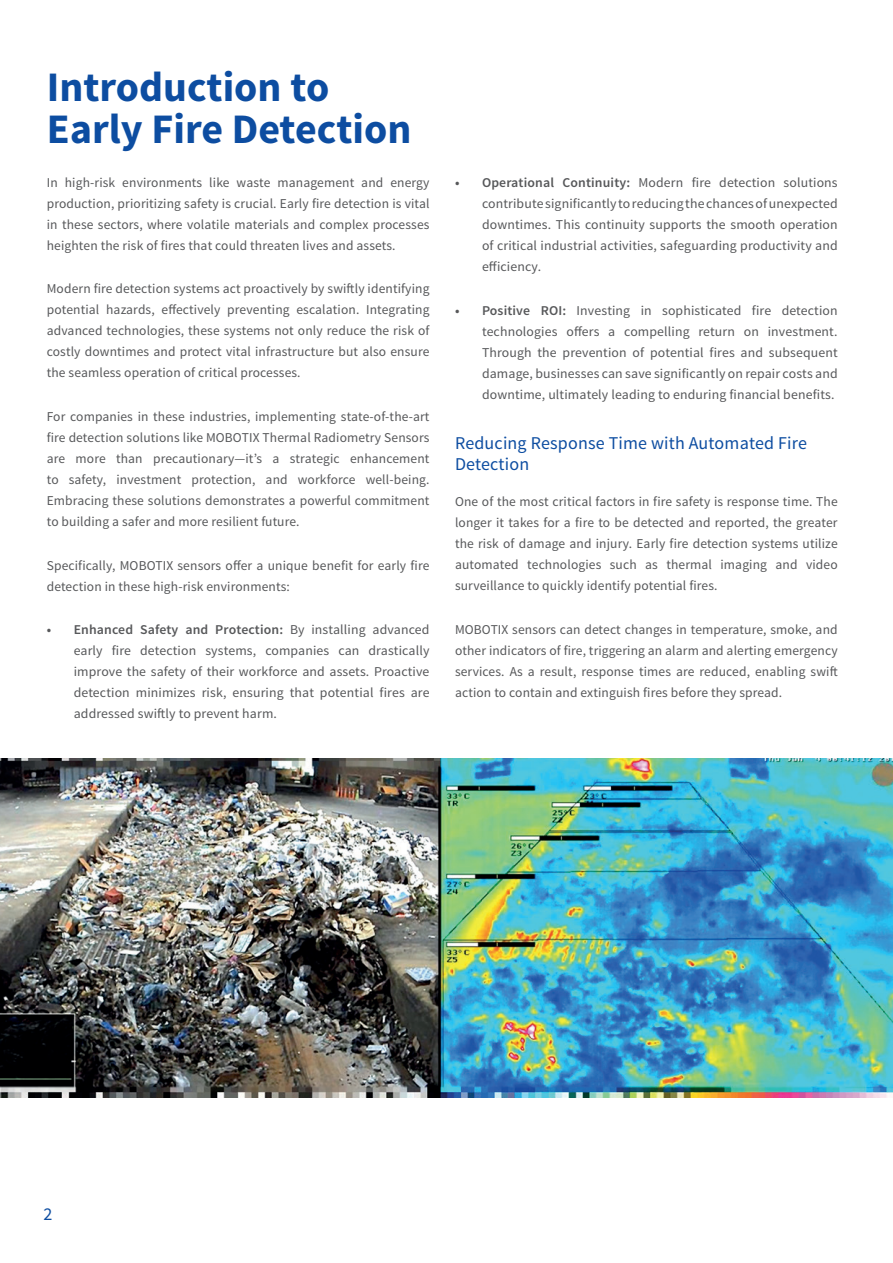
<style>
.page{position:relative;width:893px;height:1263px;background:#fff}
.page>*{position:absolute;margin:0;border:0;box-sizing:border-box;transform-origin:0 0}
.t1{font:700 42px/42px "Source Sans Pro";color:#0d4da1}
.t2{font:18px/21px "Source Sans Pro";letter-spacing:.01em;color:#0d4da1}
.t3{font:13.5px/21px "Source Sans Pro";letter-spacing:.01em;color:#57585a;text-align:justify}
.s1{font-weight:600}
</style>
<div class="page">
<img style="left:0;top:758px;width:893px;height:340px">
<h1 class="t1" style="left:47px;top:67px;width:366px">Introduction to<br>Early Fire Detection</h1>
<p class="t3" style="left:47px;top:172px;width:384px">In high-risk environments like waste management and energy production, prioritizing safety is crucial. Early fire detection is vital in these sectors, where volatile materials and complex processes heighten the risk of fires that could threaten lives and assets.</p>
<p class="t3" style="left:47px;top:279px;width:384px">Modern fire detection systems act proactively by swiftly identifying potential hazards, effectively preventing escalation. Integrating advanced technologies, these systems not only reduce the risk of costly downtimes and protect vital infrastructure but also ensure the seamless operation of critical processes.</p>
<p class="t3" style="left:47px;top:406px;width:384px">For companies in these industries, implementing state-of-the-art fire detection solutions like MOBOTIX Thermal Radiometry Sensors are more than precautionary—it’s a strategic enhancement to safety, investment protection, and workforce well-being.<br>Embracing these solutions demonstrates a powerful commitment to building a safer and more resilient future.</p>
<p class="t3" style="left:47px;top:555px;width:384px">Specifically, MOBOTIX sensors offer a unique benefit for early fire detection in these high-risk environments:</p>
<p class="t3" style="left:74px;top:619px;width:357px;text-indent:-27px"><span class="s1">• Enhanced Safety and Protection:</span> By installing advanced early fire detection systems, companies can drastically improve the safety of their workforce and assets. Proactive detection minimizes risk, ensuring that potential fires are addressed swiftly to prevent harm.</p>
<p class="t3" style="left:482px;top:172px;width:357px;text-indent:-27px"><span class="s1">• Operational Continuity:</span> Modern fire detection solutions contribute significantly to reducing the chances of unexpected downtimes. This continuity supports the smooth operation of critical industrial activities, safeguarding productivity and efficiency.</p>
<p class="t3" style="left:482px;top:300px;width:357px;text-indent:-27px"><span class="s1">• Positive ROI:</span> Investing in sophisticated fire detection technologies offers a compelling return on investment.<br>Through the prevention of potential fires and subsequent damage, businesses can save significantly on repair costs and downtime, ultimately leading to enduring financial benefits.</p>
<h2 class="t2" style="left:455px;top:433px;width:354px">Reducing Response Time with Automated Fire<br>Detection</h2>
<p class="t3" style="left:455px;top:491px;width:384px">One of the most critical factors in fire safety is response time. The longer it takes for a fire to be detected and reported, the greater the risk of damage and injury. Early fire detection systems utilize automated technologies such as thermal imaging and video surveillance to quickly identify potential fires.</p>
<p class="t3" style="left:455px;top:619px;width:384px">MOBOTIX sensors can detect changes in temperature, smoke, and other indicators of fire, triggering an alarm and alerting emergency services. As a result, response times are reduced, enabling swift action to contain and extinguish fires before they spread.</p>
<h2 class="t2" style="left:44px;top:1203px;width:10px">2</h2>
</div>
